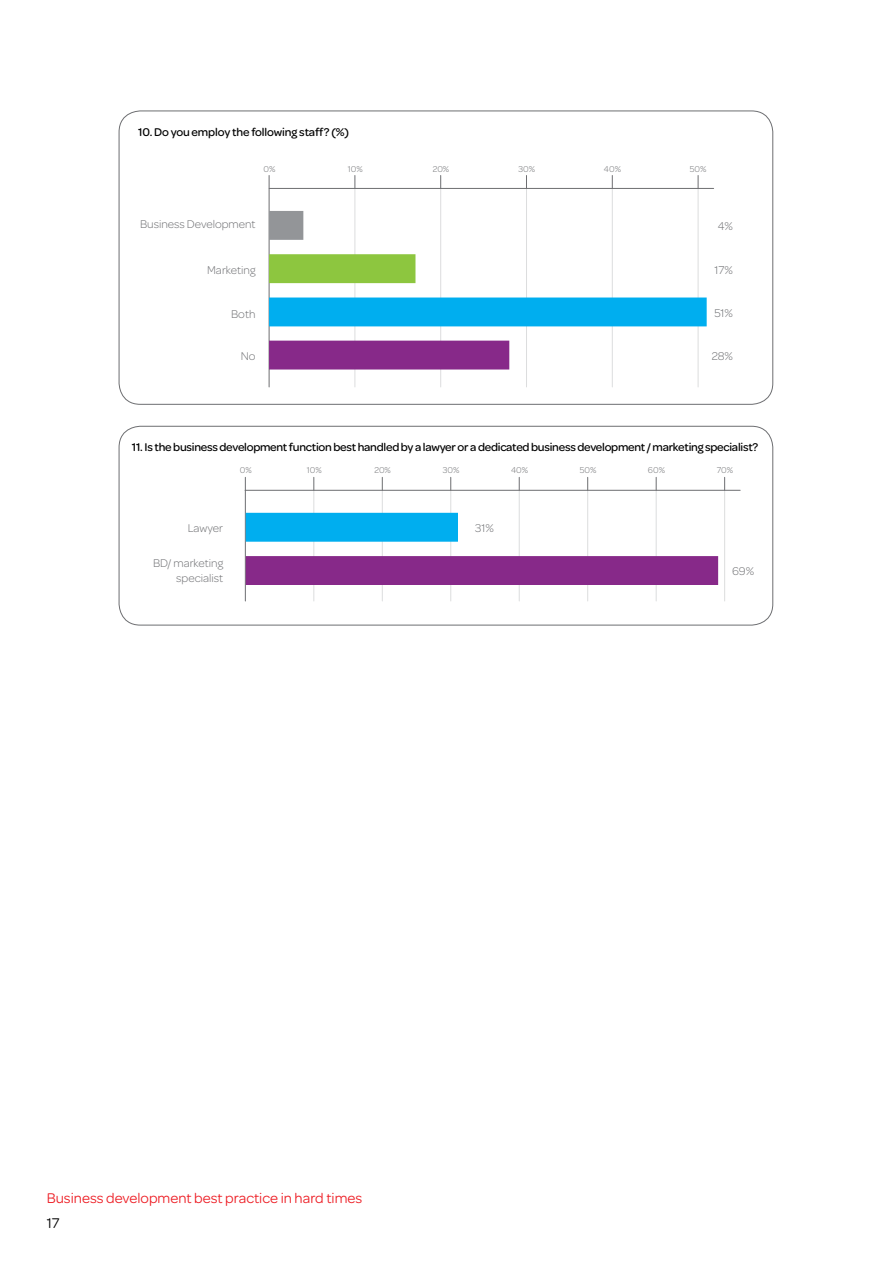
<style>
.page{position:relative;width:893px;height:1263px;background:#fff}
.page>*{position:absolute;margin:0;border:0;box-sizing:border-box;transform-origin:0 0}
.t1{font:15px "Omnes";color:#ed1d24}
.t2{font:15px "Omnes";color:#000}
.t3{font:500 12px "Omnes";letter-spacing:-.02em;color:#000}
.t4{font:300 12px/14.4px "Omnes";color:#6d6e71;text-align:right}
.t5{font:300 9px "Omnes";color:#6d6e71}
</style>
<div class="page">
<hr style="left:269px;top:175px;width:1px;height:212px;background:#6d6e71">
<hr style="left:354px;top:189px;width:1px;height:198px;background:#dcddde">
<svg style="left:354px;top:175px;width:1px;height:13px"></svg>
<hr style="left:440px;top:189px;width:1px;height:198px;background:#dcddde">
<svg style="left:440px;top:175px;width:1px;height:13px"></svg>
<hr style="left:526px;top:189px;width:1px;height:198px;background:#dcddde">
<svg style="left:526px;top:175px;width:1px;height:13px"></svg>
<hr style="left:698px;top:189px;width:1px;height:198px;background:#dcddde">
<svg style="left:698px;top:175px;width:1px;height:13px"></svg>
<hr style="left:612px;top:189px;width:1px;height:198px;background:#dcddde">
<svg style="left:612px;top:175px;width:1px;height:13px"></svg>
<hr style="left:269px;top:188px;width:445px;height:1px;background:#6d6e71">
<svg style="left:269px;top:211px;width:34px;height:29px"></svg>
<div style="left:269px;top:254px;width:146px;height:29px;background:#8dc63f"></div>
<div style="left:269px;top:297px;width:438px;height:29px;background:#00aeef"></div>
<div style="left:269px;top:341px;width:240px;height:28px;background:#872989"></div>
<div style="left:119px;top:426px;width:654px;height:199px;border:1px solid #6d6e71;border-radius:21px"></div>
<hr style="left:245px;top:477px;width:1px;height:124px;background:#6d6e71">
<hr style="left:313px;top:491px;width:1px;height:110px;background:#dcddde">
<svg style="left:313px;top:477px;width:1px;height:13px"></svg>
<hr style="left:450px;top:491px;width:1px;height:110px;background:#dcddde">
<svg style="left:450px;top:477px;width:1px;height:13px"></svg>
<hr style="left:587px;top:491px;width:1px;height:110px;background:#dcddde">
<svg style="left:587px;top:477px;width:1px;height:13px"></svg>
<hr style="left:724px;top:491px;width:1px;height:110px;background:#dcddde">
<svg style="left:724px;top:477px;width:1px;height:13px"></svg>
<hr style="left:656px;top:491px;width:1px;height:110px;background:#dcddde">
<svg style="left:656px;top:477px;width:1px;height:13px"></svg>
<hr style="left:519px;top:491px;width:1px;height:110px;background:#dcddde">
<svg style="left:519px;top:477px;width:1px;height:13px"></svg>
<hr style="left:382px;top:491px;width:1px;height:110px;background:#dcddde">
<svg style="left:382px;top:477px;width:1px;height:13px"></svg>
<hr style="left:245px;top:490px;width:495px;height:1px;background:#6d6e71">
<div style="left:246px;top:513px;width:212px;height:29px;background:#00aeef"></div>
<div style="left:246px;top:556px;width:472px;height:29px;background:#872989"></div>
<p class="t3" style="left:138px;top:124px;width:212px">10. Do you employ the following staff? (%)</p>
<p class="t5" style="left:263px;top:163px;width:13px">0%</p>
<p class="t5" style="left:348px;top:163px;width:17px">10%</p>
<p class="t5" style="left:433px;top:163px;width:18px">20%</p>
<p class="t5" style="left:518px;top:163px;width:18px">30%</p>
<p class="t5" style="left:604px;top:163px;width:19px">40%</p>
<p class="t5" style="left:690px;top:163px;width:18px">50%</p>
<p class="t4" style="left:140px;top:217px;width:117px">Business Development</p>
<p class="t4" style="left:207px;top:262px;width:50px">Marketing</p>
<p class="t4" style="left:231px;top:306px;width:26px">Both</p>
<p class="t4" style="left:241px;top:349px;width:16px">No</p>
<p class="t4" style="left:718px;top:219px;width:17px">4%</p>
<p class="t4" style="left:715px;top:262px;width:20px">17%</p>
<p class="t4" style="left:714px;top:305px;width:20px">51%</p>
<p class="t4" style="left:712px;top:349px;width:23px">28%</p>
<p class="t3" style="left:132px;top:439px;width:628px">11. Is the business development function best handled by a lawyer or a dedicated business development / marketing specialist?</p>
<p class="t5" style="left:240px;top:465px;width:13px">0%</p>
<p class="t5" style="left:307px;top:465px;width:17px">10%</p>
<p class="t5" style="left:374px;top:465px;width:18px">20%</p>
<p class="t5" style="left:443px;top:465px;width:18px">30%</p>
<p class="t5" style="left:511px;top:465px;width:19px">40%</p>
<p class="t5" style="left:580px;top:465px;width:18px">50%</p>
<p class="t5" style="left:648px;top:465px;width:19px">60%</p>
<p class="t5" style="left:717px;top:465px;width:18px">70%</p>
<p class="t4" style="left:188px;top:520px;width:37px">Lawyer</p>
<p class="t4" style="left:153px;top:556px;width:72px">BD/ marketing specialist</p>
<p class="t4" style="left:732px;top:564px;width:24px">69%</p>
<p class="t4" style="left:475px;top:520px;width:20px">31%</p>
<p class="t1" style="left:47px;top:1187px;width:317px">Business development best practice in hard times</p>
<p class="t2" style="left:47px;top:1213px;width:14px">17</p>
</div>
